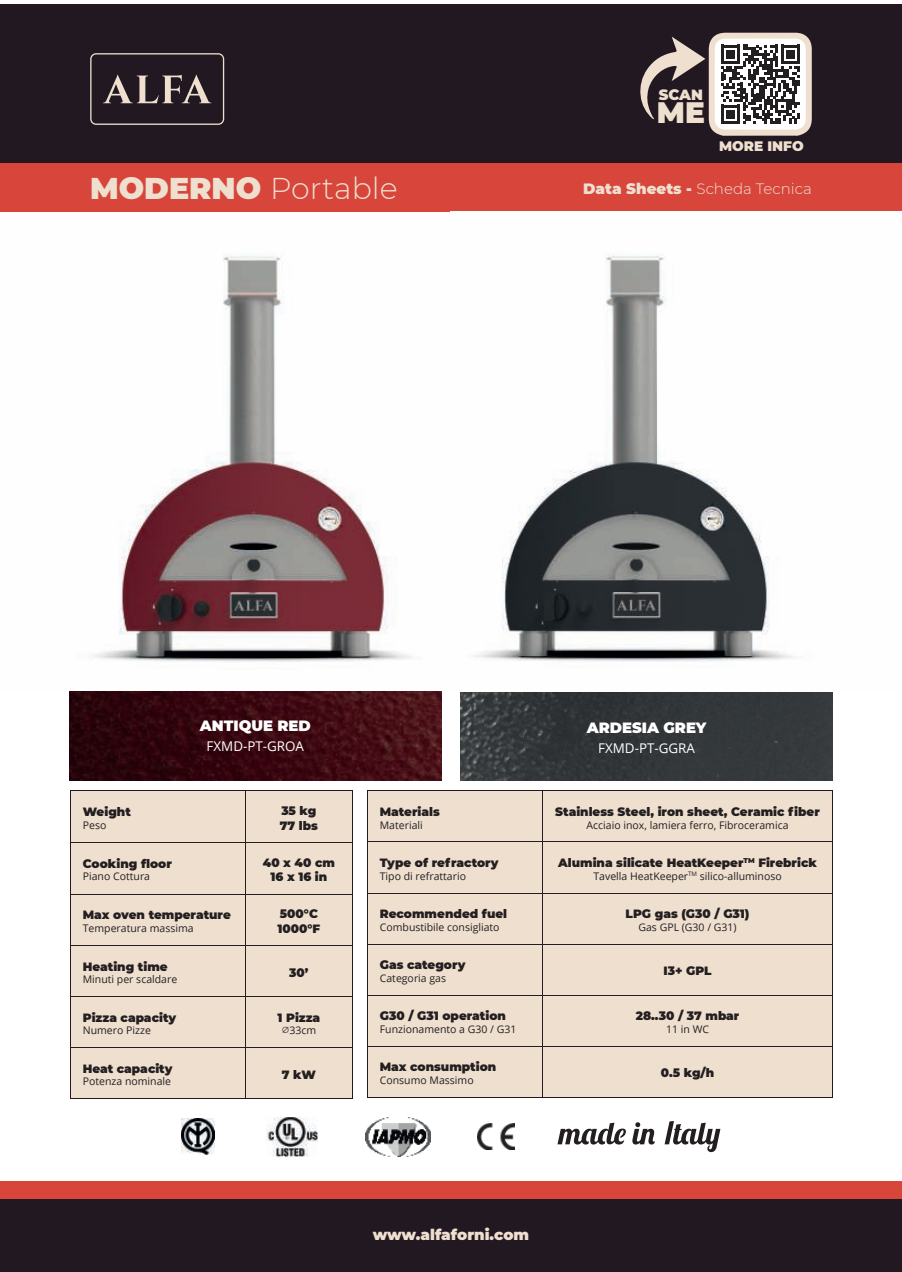
<style>
.page{position:relative;width:902px;height:1272px;background:#fff}
.page>*{position:absolute;margin:0;border:0;box-sizing:border-box;transform-origin:0 0}
.t1{font:300 30px "Montserrat";color:#eedfcf}
.t2{font:900 29.55px "Montserrat";color:#eedfcf}
.t3{font:300 15px "Montserrat";color:#eedfcf}
.t4{font:900 15px "Montserrat";color:#eedfcf}
.t5{font:900 14.85px "Montserrat";color:#fff}
.t6{font:900 14.7px "Montserrat";color:#eedfcf}
.t7{font:900 13.65px "Montserrat";color:#eedfcf}
.t8{font:13.35px "Open Sans";color:#fff}
.t9{font:900 12px/14.4px "Montserrat";color:#231f20}
.t10{font:10.5px "Open Sans";color:#231f20}
.s1{font-weight:900}
</style>
<div class="page">
<img style="left:69px;top:253px;width:373px;height:439px">
<div style="left:0;top:4px;width:901px;height:160px;background:#221821"></div>
<div style="left:0;top:1198px;width:901px;height:73px;background:#221821"></div>
<div style="left:0;top:1181px;width:901px;height:17px;background:#d7453b"></div>
<svg style="left:90px;top:53px;width:134px;height:72px"></svg>
<img style="left:70px;top:692px;width:371px;height:88px">
<img style="left:461px;top:692px;width:371px;height:88px">
<svg style="left:640px;top:33px;width:171px;height:103px"></svg>
<img style="left:478px;top:1123px;width:37px;height:26px">
<img style="left:266px;top:1117px;width:51px;height:38px">
<img style="left:365px;top:1117px;width:65px;height:39px">
<div style="left:71px;top:791px;width:174px;height:307px;background:#eedfcf"></div>
<div style="left:246px;top:791px;width:106px;height:307px;background:#eedfcf"></div>
<hr style="left:70px;top:790px;width:175px;height:1px;background:#221821">
<hr style="left:70px;top:791px;width:1px;height:51px;background:#221821">
<hr style="left:245px;top:790px;width:107px;height:1px;background:#221821">
<hr style="left:352px;top:791px;width:1px;height:51px;background:#221821">
<hr style="left:70px;top:842px;width:1px;height:52px;background:#221821">
<hr style="left:352px;top:842px;width:1px;height:52px;background:#221821">
<hr style="left:70px;top:894px;width:1px;height:51px;background:#221821">
<hr style="left:352px;top:894px;width:1px;height:51px;background:#221821">
<hr style="left:70px;top:945px;width:1px;height:51px;background:#221821">
<hr style="left:352px;top:945px;width:1px;height:51px;background:#221821">
<hr style="left:70px;top:996px;width:1px;height:51px;background:#221821">
<hr style="left:352px;top:996px;width:1px;height:51px;background:#221821">
<hr style="left:70px;top:1047px;width:1px;height:51px;background:#221821">
<hr style="left:352px;top:1047px;width:1px;height:51px;background:#221821">
<hr style="left:70px;top:1098px;width:175px;height:1px;background:#221821">
<hr style="left:245px;top:1098px;width:107px;height:1px;background:#221821">
<hr style="left:245px;top:791px;width:1px;height:51px;background:#231f20">
<hr style="left:70px;top:842px;width:175px;height:1px;background:#231f20">
<hr style="left:245px;top:842px;width:107px;height:1px;background:#231f20">
<hr style="left:245px;top:842px;width:1px;height:51px;background:#231f20">
<hr style="left:70px;top:893px;width:175px;height:1px;background:#231f20">
<hr style="left:245px;top:893px;width:107px;height:1px;background:#231f20">
<hr style="left:245px;top:894px;width:1px;height:51px;background:#231f20">
<hr style="left:70px;top:945px;width:175px;height:1px;background:#231f20">
<hr style="left:245px;top:945px;width:107px;height:1px;background:#231f20">
<hr style="left:245px;top:945px;width:1px;height:51px;background:#231f20">
<hr style="left:70px;top:996px;width:175px;height:1px;background:#231f20">
<hr style="left:245px;top:996px;width:107px;height:1px;background:#231f20">
<hr style="left:245px;top:996px;width:1px;height:51px;background:#231f20">
<hr style="left:70px;top:1047px;width:175px;height:1px;background:#231f20">
<hr style="left:245px;top:1047px;width:107px;height:1px;background:#231f20">
<hr style="left:245px;top:1047px;width:1px;height:51px;background:#231f20">
<div style="left:367px;top:791px;width:175px;height:305px;background:#eedfcf"></div>
<div style="left:543px;top:791px;width:289px;height:305px;background:#eedfcf"></div>
<hr style="left:366px;top:790px;width:176px;height:1px;background:#221821">
<hr style="left:366px;top:791px;width:1px;height:51px;background:#221821">
<hr style="left:542px;top:790px;width:291px;height:1px;background:#221821">
<hr style="left:832px;top:791px;width:1px;height:51px;background:#221821">
<hr style="left:366px;top:842px;width:1px;height:51px;background:#221821">
<hr style="left:832px;top:842px;width:1px;height:51px;background:#221821">
<hr style="left:366px;top:893px;width:1px;height:51px;background:#221821">
<hr style="left:832px;top:893px;width:1px;height:51px;background:#221821">
<hr style="left:366px;top:944px;width:1px;height:51px;background:#221821">
<hr style="left:832px;top:944px;width:1px;height:51px;background:#221821">
<hr style="left:366px;top:995px;width:1px;height:51px;background:#221821">
<hr style="left:832px;top:995px;width:1px;height:51px;background:#221821">
<hr style="left:366px;top:1046px;width:1px;height:50px;background:#221821">
<hr style="left:832px;top:1046px;width:1px;height:50px;background:#221821">
<hr style="left:366px;top:1096px;width:176px;height:1px;background:#221821">
<hr style="left:542px;top:1096px;width:291px;height:1px;background:#221821">
<hr style="left:542px;top:791px;width:1px;height:50px;background:#231f20">
<hr style="left:367px;top:841px;width:175px;height:1px;background:#231f20">
<hr style="left:542px;top:841px;width:290px;height:1px;background:#231f20">
<hr style="left:542px;top:842px;width:1px;height:50px;background:#231f20">
<hr style="left:367px;top:892px;width:175px;height:1px;background:#231f20">
<hr style="left:542px;top:892px;width:290px;height:1px;background:#231f20">
<hr style="left:542px;top:893px;width:1px;height:50px;background:#231f20">
<hr style="left:367px;top:943px;width:175px;height:1px;background:#231f20">
<hr style="left:542px;top:943px;width:290px;height:1px;background:#231f20">
<hr style="left:542px;top:944px;width:1px;height:50px;background:#231f20">
<hr style="left:367px;top:994px;width:175px;height:1px;background:#231f20">
<hr style="left:542px;top:994px;width:290px;height:1px;background:#231f20">
<hr style="left:542px;top:995px;width:1px;height:50px;background:#231f20">
<hr style="left:367px;top:1045px;width:175px;height:1px;background:#231f20">
<hr style="left:542px;top:1045px;width:290px;height:1px;background:#231f20">
<hr style="left:542px;top:1046px;width:1px;height:50px;background:#231f20">
<div style="left:0;top:164px;width:901px;height:48px;background:#d7453b"></div>
<svg style="left:557px;top:1122px;width:69px;height:22px"></svg>
<svg style="left:632px;top:1122px;width:23px;height:22px"></svg>
<svg style="left:664px;top:1121px;width:56px;height:31px"></svg>
<img style="left:181px;top:1118px;width:34px;height:36px">
<img style="left:475px;top:254px;width:319px;height:408px">
<p class="t6" style="left:658px;top:88px;width:46px">SCAN</p>
<h2 class="t2" style="left:656px;top:98px;width:49px">ME</h2>
<p class="t7" style="left:719px;top:139px;width:86px">MORE INFO</p>
<h1 class="t1" style="left:90px;top:171px;width:309px"><span class="s1">MODERNO</span> Portable</h1>
<p class="t3" style="left:583px;top:180px;width:230px"><span class="s1">Data Sheets -</span> Scheda Tecnica</p>
<p class="t5" style="left:200px;top:718px;width:112px">ANTIQUE RED</p>
<p class="t8" style="left:206px;top:740px;width:99px">FXMD-PT-GROA</p>
<p class="t5" style="left:586px;top:720px;width:121px">ARDESIA GREY</p>
<p class="t8" style="left:598px;top:742px;width:98px">FXMD-PT-GGRA</p>
<p class="t9" style="left:83px;top:805px;width:50px">Weight</p>
<p class="t10" style="left:83px;top:820px;width:25px">Peso</p>
<p class="t9" style="left:280px;top:804px;width:40px">35 kg<br>77 lbs</p>
<p class="t9" style="left:380px;top:804px;width:62px">Materials</p>
<p class="t10" style="left:380px;top:820px;width:45px">Materiali</p>
<p class="t9" style="left:555px;top:803px;width:266px">Stainless Steel, iron sheet, Ceramic fiber</p>
<p class="t10" style="left:586px;top:820px;width:203px">Acciaio inox, lamiera ferro, Fibroceramica</p>
<p class="t9" style="left:83px;top:855px;width:90px">Cooking floor</p>
<p class="t10" style="left:83px;top:872px;width:69px">Piano Cottura</p>
<p class="t9" style="left:263px;top:855px;width:74px;text-align:center">40 x 40 cm<br>16 x 16 in</p>
<p class="t9" style="left:380px;top:856px;width:120px">Type of refractory</p>
<p class="t10" style="left:380px;top:871px;width:88px">Tipo di refrattario</p>
<p class="t9" style="left:558px;top:856px;width:260px">Alumina silicate HeatKeeper<sup>TM</sup> Firebrick</p>
<p class="t10" style="left:593px;top:871px;width:190px">Tavella HeatKeeper<sup>TM</sup> silico-alluminoso</p>
<p class="t9" style="left:83px;top:908px;width:149px">Max oven temperature</p>
<p class="t10" style="left:83px;top:923px;width:112px">Temperatura massima</p>
<p class="t9" style="left:277px;top:907px;width:44px">500°C<br>1000°F</p>
<p class="t9" style="left:380px;top:907px;width:129px">Recommended fuel</p>
<p class="t10" style="left:380px;top:922px;width:121px">Combustibile consigliato</p>
<p class="t9" style="left:625px;top:907px;width:125px">LPG gas (G30 / G31)</p>
<p class="t10" style="left:638px;top:922px;width:100px">Gas GPL (G30 / G31)</p>
<p class="t9" style="left:83px;top:959px;width:86px">Heating time</p>
<p class="t10" style="left:83px;top:975px;width:96px">Minuti per scaldare</p>
<p class="t9" style="left:289px;top:965px;width:21px">30’</p>
<p class="t9" style="left:380px;top:958px;width:87px">Gas category</p>
<p class="t10" style="left:380px;top:973px;width:68px">Categoria gas</p>
<p class="t9" style="left:663px;top:964px;width:50px">I3+ GPL</p>
<p class="t9" style="left:83px;top:1010px;width:95px">Pizza capacity</p>
<p class="t10" style="left:83px;top:1026px;width:70px">Numero Pizze</p>
<p class="t9" style="left:277px;top:1010px;width:44px">1 Pizza</p>
<p class="t10" style="left:282px;top:1026px;width:36px">⌀33cm</p>
<p class="t9" style="left:380px;top:1009px;width:128px">G30 / G31 operation</p>
<p class="t10" style="left:380px;top:1024px;width:138px">Funzionamento a G30 / G31</p>
<p class="t9" style="left:635px;top:1009px;width:105px">28..30 / 37 mbar</p>
<p class="t10" style="left:666px;top:1024px;width:44px">11 in WC</p>
<p class="t9" style="left:83px;top:1061px;width:91px">Heat capacity</p>
<p class="t10" style="left:83px;top:1077px;width:90px">Potenza nominale</p>
<p class="t9" style="left:282px;top:1067px;width:36px">7 kW</p>
<p class="t9" style="left:380px;top:1060px;width:118px">Max consumption</p>
<p class="t10" style="left:380px;top:1075px;width:95px">Consumo Massimo</p>
<p class="t9" style="left:661px;top:1066px;width:55px">0.5 kg/h</p>
<p class="t4" style="left:373px;top:1227px;width:158px">www.alfaforni.com</p>
</div>
